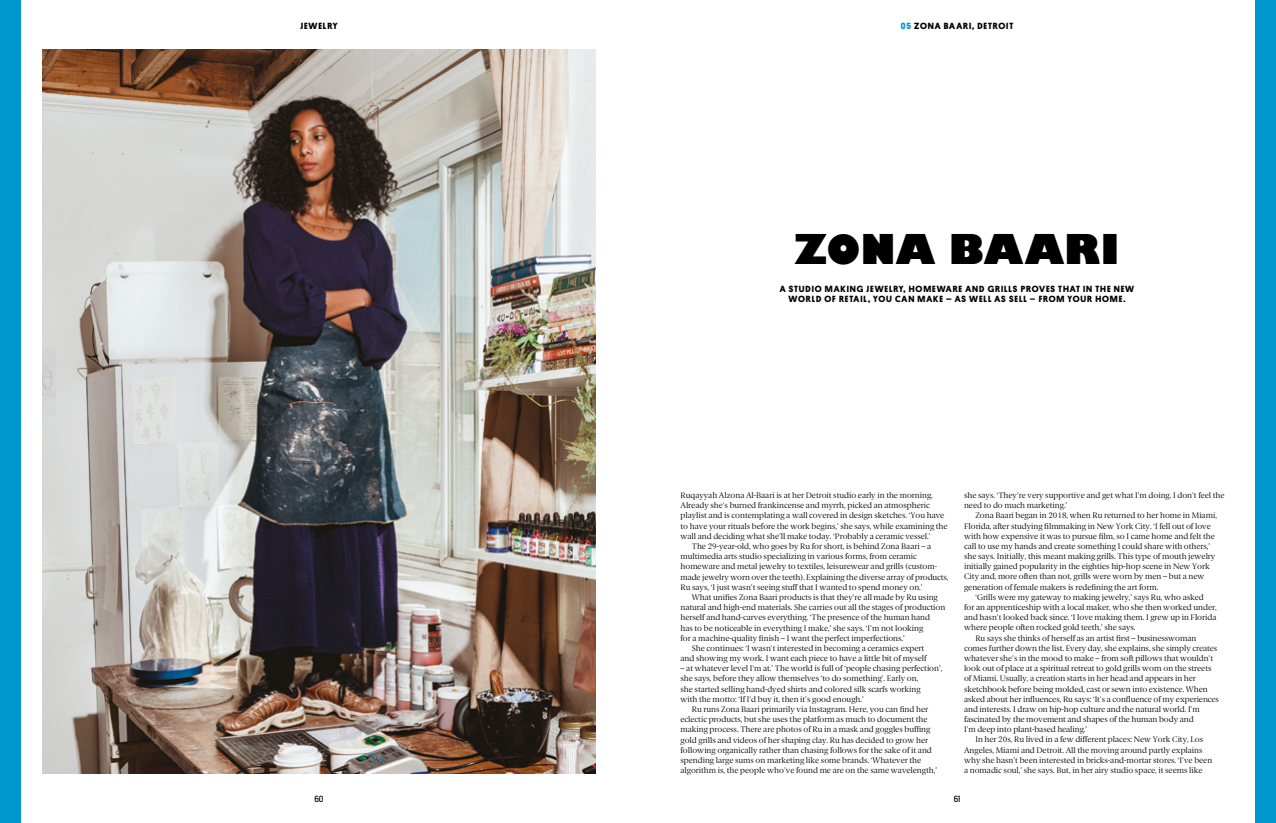
<style>
.page{position:relative;width:1276px;height:823px;background:#fff}
.page>*{position:absolute;margin:0;border:0;box-sizing:border-box;transform-origin:0 0}
.t1{font:800 40px "Gill Sans";color:#000}
.t2{font:700 9px/10px "Platform";letter-spacing:.1em;color:#000;text-align:center}
.t3{font:9px "Platform";color:#000}
.t4{font:8px/10.2px "Berlingske Serif";color:#000}
.s1{color:#0097ce}
</style>
<div class="page">
<img style="left:43px;top:50px;width:552px;height:722px">
<div style="left:0;top:0;width:21px;height:822px;background:#0097ce"></div>
<div style="left:1254px;top:0;width:22px;height:822px;background:#0097ce"></div>
<p class="t2" style="left:300px;top:20px;width:39px">JEWELRY</p>
<p class="t2" style="left:900px;top:20px;width:114px"><span class="s1">05</span> ZONA BAARI, DETROIT</p>
<h1 class="t1" style="left:794px;top:217px;width:327px">ZONA BAARI</h1>
<p class="t2" style="left:779px;top:283px;width:356px">A STUDIO MAKING JEWELRY, HOMEWARE AND GRILLS PROVES THAT IN THE NEW<br>WORLD OF RETAIL, YOU CAN MAKE – AS WELL AS SELL – FROM YOUR HOME.</p>
<p class="t4" style="left:680px;top:490px;width:254px">Ruqayyah Alzona Al-Baari is at her Detroit studio early in the morning.</p>
<p class="t4" style="left:680px;top:500px;width:251px">Already she's burned frankincense and myrrh, picked an atmospheric</p>
<p class="t4" style="left:680px;top:510px;width:265px">playlist and is contemplating a wall covered in design sketches. ‘You have</p>
<p class="t4" style="left:680px;top:520px;width:268px">to have your rituals before the work begins,’ she says, while examining the</p>
<p class="t4" style="left:680px;top:530px;width:251px">wall and deciding what she'll make today. ‘Probably a ceramic vessel.’</p>
<p class="t4" style="left:692px;top:541px;width:241px">The 29-year-old, who goes by Ru for short, is behind Zona Baari – a</p>
<p class="t4" style="left:680px;top:551px;width:238px">multimedia arts studio specializing in various forms, from ceramic</p>
<p class="t4" style="left:680px;top:561px;width:258px">homeware and metal jewelry to textiles, leisurewear and grills (custom-</p>
<p class="t4" style="left:680px;top:571px;width:269px">made jewelry worn over the teeth). Explaining the diverse array of products,</p>
<p class="t4" style="left:680px;top:581px;width:244px">Ru says, ‘I just wasn't seeing stuff that I wanted to spend money on.’</p>
<p class="t4" style="left:692px;top:591px;width:247px">What unifies Zona Baari products is that they're all made by Ru using</p>
<p class="t4" style="left:680px;top:602px;width:266px">natural and high-end materials. She carries out all the stages of production</p>
<p class="t4" style="left:680px;top:612px;width:251px">herself and hand-carves everything. ‘The presence of the human hand</p>
<p class="t4" style="left:680px;top:622px;width:244px">has to be noticeable in everything I make,’ she says. ‘I'm not looking</p>
<p class="t4" style="left:680px;top:632px;width:226px">for a machine-quality finish – I want the perfect imperfections.’</p>
<p class="t4" style="left:692px;top:642px;width:234px">She continues: ‘I wasn't interested in becoming a ceramics expert</p>
<p class="t4" style="left:680px;top:652px;width:248px">and showing my work. I want each piece to have a little bit of myself</p>
<p class="t4" style="left:680px;top:663px;width:263px">– at whatever level I'm at.’ The world is full of ‘people chasing perfection’,</p>
<p class="t4" style="left:680px;top:673px;width:239px">she says, before they allow themselves ‘to do something’. Early on,</p>
<p class="t4" style="left:680px;top:683px;width:242px">she started selling hand-dyed shirts and colored silk scarfs working</p>
<p class="t4" style="left:680px;top:693px;width:185px">with the motto: ‘If I'd buy it, then it's good enough.’</p>
<p class="t4" style="left:692px;top:703px;width:238px">Ru runs Zona Baari primarily via Instagram. Here, you can find her</p>
<p class="t4" style="left:680px;top:713px;width:249px">eclectic products, but she uses the platform as much to document the</p>
<p class="t4" style="left:680px;top:724px;width:251px">making process. There are photos of Ru in a mask and goggles buffing</p>
<p class="t4" style="left:680px;top:734px;width:249px">gold grills and videos of her shaping clay. Ru has decided to grow her</p>
<p class="t4" style="left:680px;top:744px;width:253px">following organically rather than chasing follows for the sake of it and</p>
<p class="t4" style="left:680px;top:754px;width:242px">spending large sums on marketing like some brands. ‘Whatever the</p>
<p class="t4" style="left:680px;top:764px;width:258px">algorithm is, the people who've found me are on the same wavelength,’</p>
<p class="t4" style="left:964px;top:490px;width:262px">she says. ‘They're very supportive and get what I'm doing. I don't feel the need to do much marketing.’</p>
<p class="t4" style="left:975px;top:510px;width:243px">Zona Baari began in 2018, when Ru returned to her home in Miami,</p>
<p class="t4" style="left:964px;top:520px;width:248px">Florida, after studying filmmaking in New York City. ‘I fell out of love</p>
<p class="t4" style="left:964px;top:530px;width:252px">with how expensive it was to pursue film, so I came home and felt the</p>
<p class="t4" style="left:964px;top:540px;width:248px">call to use my hands and create something I could share with others,’</p>
<p class="t4" style="left:964px;top:551px;width:253px">she says. Initially, this meant making grills. This type of mouth jewelry</p>
<p class="t4" style="left:964px;top:561px;width:247px">initially gained popularity in the eighties hip-hop scene in New York</p>
<p class="t4" style="left:964px;top:571px;width:242px">City and, more often than not, grills were worn by men – but a new</p>
<p class="t4" style="left:964px;top:581px;width:196px">generation of female makers is redefining the art form.</p>
<p class="t4" style="left:975px;top:591px;width:230px">‘Grills were my gateway to making jewelry,’ says Ru, who asked</p>
<p class="t4" style="left:964px;top:601px;width:254px">for an apprenticeship with a local maker, who she then worked under,</p>
<p class="t4" style="left:964px;top:612px;width:254px">and hasn't looked back since. ‘I love making them. I grew up in Florida</p>
<p class="t4" style="left:964px;top:622px;width:173px">where people often rocked gold teeth,’ she says.</p>
<p class="t4" style="left:975px;top:632px;width:222px">Ru says she thinks of herself as an artist first – businesswoman</p>
<p class="t4" style="left:964px;top:642px;width:255px">comes further down the list. Every day, she explains, she simply creates</p>
<p class="t4" style="left:964px;top:652px;width:250px">whatever she's in the mood to make – from soft pillows that wouldn't</p>
<p class="t4" style="left:964px;top:663px;width:249px">look out of place at a spiritual retreat to gold grills worn on the streets</p>
<p class="t4" style="left:964px;top:673px;width:233px">of Miami. Usually, a creation starts in her head and appears in her</p>
<p class="t4" style="left:964px;top:683px;width:245px">sketchbook before being molded, cast or sewn into existence. When</p>
<p class="t4" style="left:964px;top:693px;width:256px">asked about her influences, Ru says: ‘It's a confluence of my experiences</p>
<p class="t4" style="left:964px;top:703px;width:237px">and interests. I draw on hip-hop culture and the natural world. I'm</p>
<p class="t4" style="left:964px;top:713px;width:231px">fascinated by the movement and shapes of the human body and</p>
<p class="t4" style="left:964px;top:724px;width:125px">I'm deep into plant-based healing.’</p>
<p class="t4" style="left:975px;top:734px;width:229px">In her 20s, Ru lived in a few different places: New York City, Los</p>
<p class="t4" style="left:964px;top:744px;width:240px">Angeles, Miami and Detroit. All the moving around partly explains</p>
<p class="t4" style="left:964px;top:754px;width:250px">why she hasn't been interested in bricks-and-mortar stores. ‘I've been</p>
<p class="t4" style="left:964px;top:764px;width:240px">a nomadic soul,’ she says. But, in her airy studio space, it seems like</p>
<p class="t3" style="left:314px;top:791px;width:11px">60</p>
<p class="t3" style="left:953px;top:791px;width:8px">61</p>
</div>
